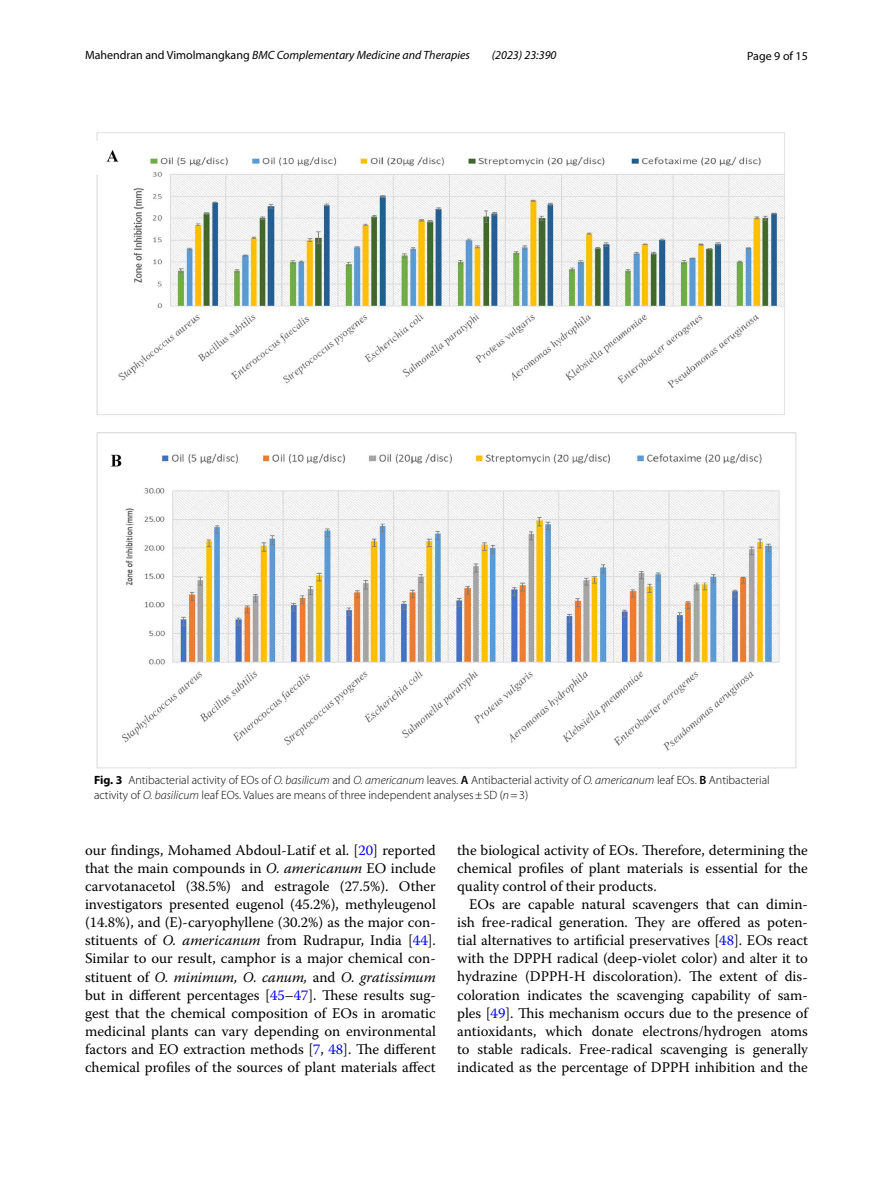
<style>
.page{position:relative;width:893px;height:1187px;background:#fff}
.page>*{position:absolute;margin:0;border:0;box-sizing:border-box;transform-origin:0 0}
.t1{font:14.7px/18px "Warnock Pro";color:#000;text-align:justify}
.t2{font:300 12px/15px "Myriad Pro";color:#000}
.t3{font:italic 12px "Myriad Pro";color:#000}
.t4{font:12px "Myriad Pro";color:#000}
.s1{font-style:normal}
.s2{font-weight:700}
.s3{font-style:italic}
.s4{font-weight:600}
.s5{color:#00f}
</style>
<div class="page">
<img style="left:96px;top:133px;width:701px;height:635px">
<p class="t3" style="left:85px;top:48px;width:386px"><span class="s1">Mahendran and Vimolmangkang</span> BMC Complementary Medicine and Therapies</p>
<p class="t3" style="left:492px;top:48px;width:66px">(2023) 23:390</p>
<p class="t4" style="left:747px;top:48px;width:62px">Page 9 of 15</p>
<p class="t2" style="left:94px;top:772px;width:677px"><span class="s2">Fig. 3</span> Antibacterial activity of EOs of <span class="s3">O. basilicum</span> and <span class="s3">O. americanum</span> leaves. <span class="s4">A</span> Antibacterial activity of <span class="s3">O. americanum</span> leaf EOs. <span class="s4">B</span> Antibacterial activity of <span class="s3">O. basilicum</span> leaf EOs. Values are means of three independent analyses±SD (<span class="s3">n</span>=3)</p>
<p class="t1" style="left:85px;top:841px;width:352px">our findings, Mohamed Abdoul-Latif et al. [<span class="s5">20</span>] reported that the main compounds in <span class="s3">O. americanum</span> EO include carvotanacetol (38.5%) and estragole (27.5%). Other investigators presented eugenol (45.2%), methyleugenol (14.8%), and (E)-caryophyllene (30.2%) as the major con&shy;stituents of <span class="s3">O. americanum</span> from Rudrapur, India [<span class="s5">44</span>].<br>Similar to our result, camphor is a major chemical con&shy;stituent of <span class="s3">O. minimum, O. canum,</span> and <span class="s3">O. gratissimum </span>but in different percentages [<span class="s5">45</span>–<span class="s5">47</span>]. These results sug&shy;gest that the chemical composition of EOs in aromatic medicinal plants can vary depending on environmental factors and EO extraction methods [<span class="s5">7</span>, <span class="s5">48</span>]. The different chemical profiles of the sources of plant materials affect</p>
<p class="t1" style="left:457px;top:841px;width:352px">the biological activity of EOs. Therefore, determining the chemical profiles of plant materials is essential for the quality control of their products.</p>
<p class="t1" style="left:457px;top:895px;width:352px;text-indent:12px">EOs are capable natural scavengers that can dimin&shy;ish free-radical generation. They are offered as poten&shy;tial alternatives to artificial preservatives [<span class="s5">48</span>]. EOs react with the DPPH radical (deep-violet color) and alter it to hydrazine (DPPH-H discoloration). The extent of dis&shy;coloration indicates the scavenging capability of sam&shy;ples [<span class="s5">49</span>]. This mechanism occurs due to the presence of antioxidants, which donate electrons/hydrogen atoms to stable radicals. Free-radical scavenging is generally indicated as the percentage of DPPH inhibition and the</p>
</div>
